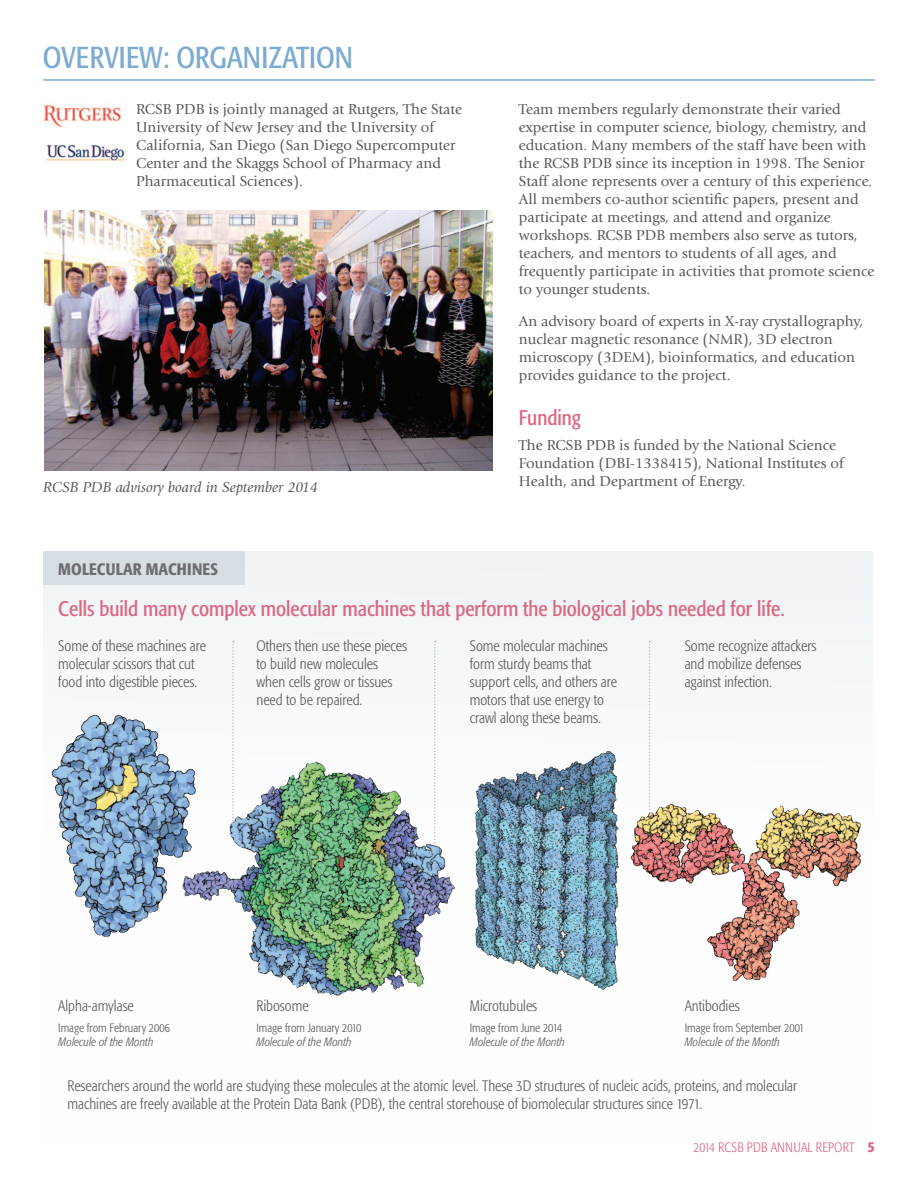
<style>
.page{position:relative;width:918px;height:1188px;background:#fff}
.page>*{position:absolute;margin:0;border:0;box-sizing:border-box;transform-origin:0 0}
.t1{font:condensed 30px "Formata";letter-spacing:.005em;color:#7cabd1}
.t2{font:condensed 21px "Formata";color:#dc6680}
.t3{font:500 condensed 16.5px "Formata";letter-spacing:.02em;color:#6c6d70}
.t4{font:15px/18px "Giovanni Std";color:#57585a}
.t5{font:300 condensed 15px/18px "Formata";color:#57585a}
.t6{font:italic 15px "Giovanni Std";color:#57585a}
.t7{font:300 condensed 13.5px "Formata";letter-spacing:.01em;color:#dc6680}
.t8{font:300 condensed 12px "Formata";color:#57585a}
.t9{font:italic 300 condensed 12px "Formata";color:#57585a}
.s1{font-weight:500;font-size:15px}
</style>
<div class="page">
<hr style="left:43px;top:79px;width:832px;height:2px;background:#7cabd1">
<div style="left:43px;top:551px;width:830px;height:594px;background:#f9fafb"></div>
<div style="left:43px;top:551px;width:202px;height:33px;background:#d7dee3"></div>
<img style="left:44px;top:211px;width:448px;height:260px">
<img style="left:52px;top:715px;width:66px;height:193px">
<img style="left:475px;top:751px;width:144px;height:239px">
<svg style="left:232px;top:641px;width:2px;height:121px"></svg>
<svg style="left:434px;top:641px;width:2px;height:121px"></svg>
<svg style="left:649px;top:641px;width:2px;height:163px"></svg>
<img style="left:43px;top:104px;width:79px;height:24px">
<img style="left:46px;top:144px;width:79px;height:17px">
<div style="left:65px;top:123px;width:58px;height:15px;background:#fff"></div>
<img style="left:180px;top:762px;width:263px;height:234px">
<img style="left:630px;top:804px;width:232px;height:177px">
<h1 class="t1" style="left:43px;top:39px;width:308px">OVE RVIEW: Organizati on</h1>
<p class="t4" style="left:136px;top:101px;width:328px">RCSB PDB is jointly managed at Rutgers, The State University of New Jersey and the University of California, San Diego (San Diego Supercomputer Center and the Skaggs School of Pharmacy and Pharmaceutical Sciences).</p>
<p class="t4" style="left:519px;top:101px;width:357px">Team members regularly demonstrate their varied expertise in computer science, biology, chemistry, and education. Many members of the staff have been with the RCSB PDB since its inception in 1998. The Senior Staff alone represents over a century of this experience.<br>All members co-author scientific papers, present and participate at meetings, and attend and organize workshops. RCSB PDB members also serve as tutors, teachers, and mentors to students of all ages, and frequently participate in activities that promote science to younger students.</p>
<p class="t4" style="left:519px;top:312px;width:346px">An advisory board of experts in X-ray crystallography, nuclear magnetic resonance (NMR), 3D electron microscopy (3DEM), bioinformatics, and education provides guidance to the project.</p>
<h2 class="t2" style="left:519px;top:406px;width:64px">Funding</h2>
<p class="t4" style="left:519px;top:436px;width:327px">The RCSB PDB is funded by the National Science<br>Foundation (DBI-1338415), National Institutes of<br>Health, and Department of Energy.</p>
<p class="t6" style="left:43px;top:479px;width:277px">RCSB PDB advisory board in September 2014</p>
<p class="t3" style="left:58px;top:559px;width:160px">MOLECULAR MACHINES</p>
<h2 class="t2" style="left:58px;top:597px;width:728px">Cells build many complex molecular machines that perform the biological jobs needed for life.</h2>
<p class="t5" style="left:58px;top:637px;width:149px">Some of these machines are molecular scissors that cut food into digestible pieces.</p>
<p class="t5" style="left:256px;top:637px;width:152px">Others then use these pieces to build new molecules when cells grow or tissues need to be repaired.</p>
<p class="t5" style="left:470px;top:637px;width:149px">Some molecular machines form sturdy beams that support cells, and others are motors that use energy to crawl along these beams.</p>
<p class="t5" style="left:685px;top:637px;width:133px">Some recognize attackers and mobilize defenses against infection.</p>
<p class="t5" style="left:58px;top:997px;width:77px">Alpha-amylase</p>
<p class="t8" style="left:58px;top:1021px;width:113px">Image from February 2006</p>
<p class="t9" style="left:58px;top:1035px;width:97px">Molecule of the Month</p>
<p class="t5" style="left:256px;top:997px;width:54px">Ribosome</p>
<p class="t8" style="left:256px;top:1021px;width:106px">Image from January 2010</p>
<p class="t9" style="left:256px;top:1035px;width:97px">Molecule of the Month</p>
<p class="t5" style="left:470px;top:997px;width:69px">Microtubules</p>
<p class="t8" style="left:470px;top:1021px;width:94px">Image from June 2014</p>
<p class="t9" style="left:470px;top:1035px;width:97px">Molecule of the Month</p>
<p class="t5" style="left:685px;top:997px;width:56px">Antibodies</p>
<p class="t8" style="left:685px;top:1021px;width:121px">Image from September 2001</p>
<p class="t9" style="left:685px;top:1035px;width:97px">Molecule of the Month</p>
<p class="t5" style="left:68px;top:1077px;width:731px">Researchers around the world are studying these molecules at the atomic level. These 3D structures of nucleic acids, proteins, and molecular machines are freely available at the Protein Data Bank (PDB), the central storehouse of biomolecular structures since 1971.</p>
<p class="t7" style="left:694px;top:1140px;width:183px">2014 RCSB PDB Annual Report <span class="s1">5</span></p>
</div>
